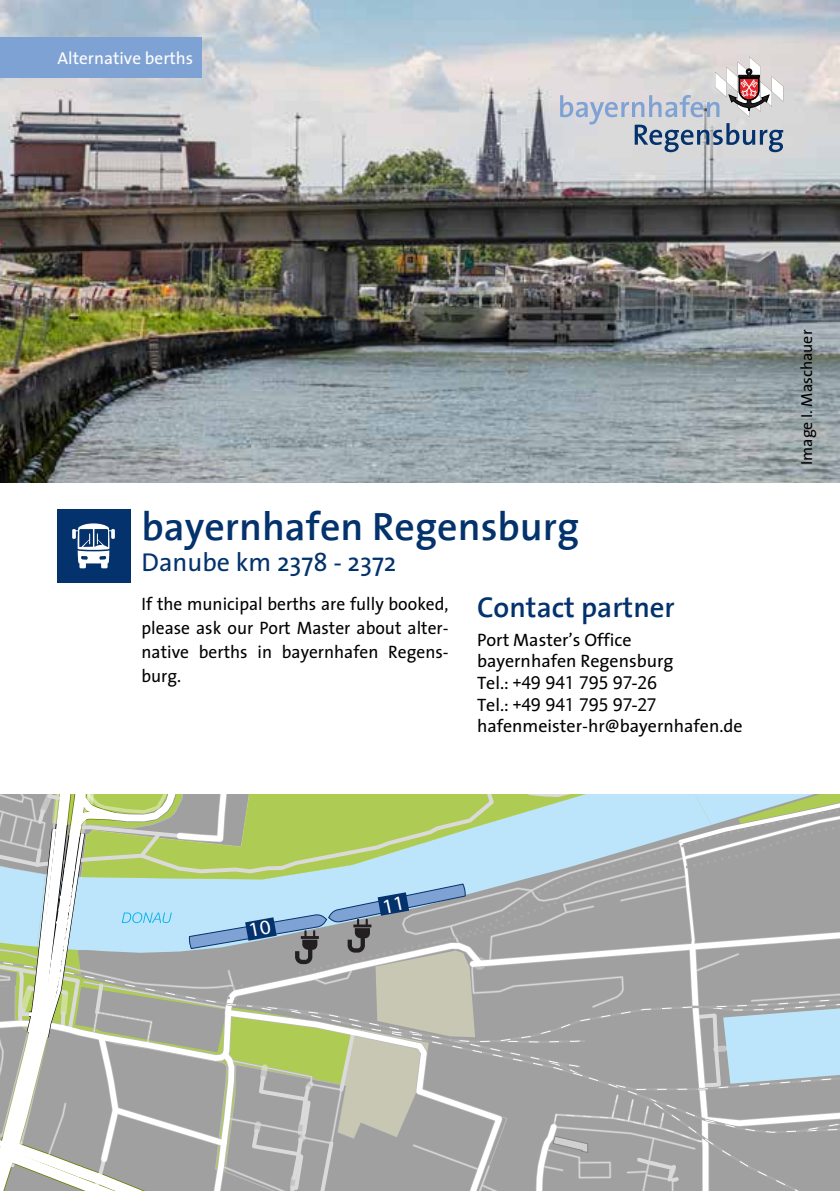
<style>
.page{position:relative;width:840px;height:1191px;background:#fff}
.page>*{position:absolute;margin:0;border:0;box-sizing:border-box;transform-origin:0 0}
.t1{font:600 40px "The Sans";color:#03326c}
.t2{font:600 28.8px "The Sans";color:#03326c}
.t3{font:26px "The Sans";color:#03326c}
.t4{font:18px/24px "The Sans";color:#000}
.t5{font:18px/21.6px "Expert Sans";letter-spacing:-.025em;color:#000}
.t6{font:17.2px "The Sans";color:#fff}
.t7{font:16px "The Sans";color:#000}
.s1{font-family:"The Sans"}
</style>
<div class="page">
<img style="left:0;top:0;width:839px;height:482px">
<svg style="left:559px;top:57px;width:223px;height:95px;background:#c6c7cd"></svg>
<div style="left:57px;top:509px;width:73px;height:74px;background:#03326c"></div>
<svg style="left:72px;top:523px;width:43px;height:45px"></svg>
<div style="left:0;top:37px;width:201px;height:41px;background:#7fa2d5"></div>
<svg style="left:0;top:794px;width:840px;height:397px;background:#afb8af"></svg>
<p class="t6" style="left:58px;top:44px;width:137px">Alternative berths</p>
<h1 class="t1" style="left:141px;top:492px;width:439px">bayernhafen Regensburg</h1>
<h3 class="t3" style="left:141px;top:540px;width:256px">Danube km 2378 - 2372</h3>
<p class="t4" style="left:141px;top:591px;width:308px;text-align:justify">If the municipal berths are fully booked, please ask our Port Master about alter&shy;native berths in bayernhafen Regens&shy;burg.</p>
<h2 class="t2" style="left:476px;top:582px;width:199px">Contact partner</h2>
<p class="t4" style="left:476px;top:628px;width:198px;line-height:21.6px">Port Master’s Office bayernhafen Regensburg</p>
<p class="t5" style="left:476px;top:671px;width:181px"><span class="s1">Tel.:</span> +49 941 795 97-26<br><span class="s1">Tel.:</span> +49 941 795 97-27</p>
<p class="t4" style="left:476px;top:713px;width:267px">hafenmeister-hr@bayernhafen.de</p>
<p class="t7" style="left:793px;top:465px;width:137px;rotate:-90deg">Image I. Maschauer</p>
</div>
